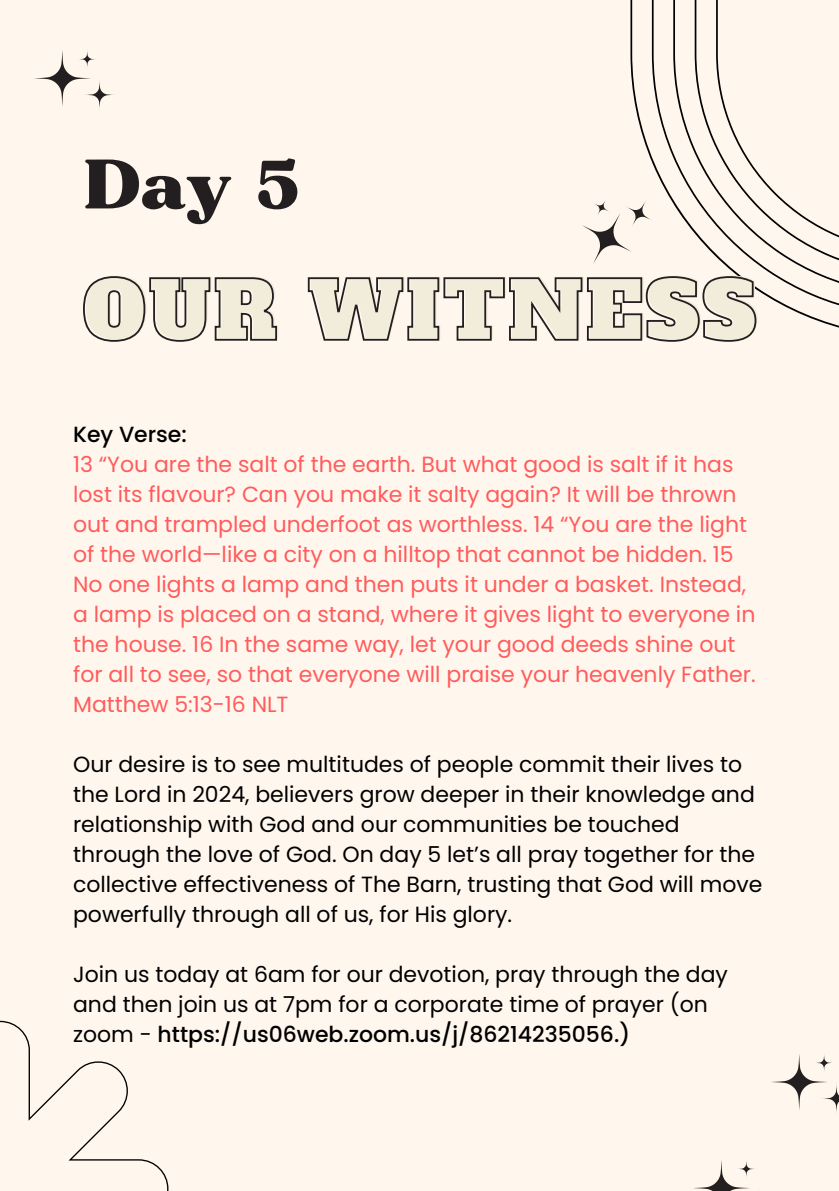
<style>
.page{position:relative;width:839px;height:1191px;background:#fff}
.page>*{position:absolute;margin:0;border:0;box-sizing:border-box;transform-origin:0 0}
.t1{font:67.6px "Bugaki";color:#231f20}
.t2{font:22px/30px "Poppins";color:#000}
.t3{font:22px/30px "Poppins";color:#ff5c5c}
.t4{font:500 22px "Poppins";color:#000}
.s1{font-weight:500}
</style>
<div class="page">
<div style="left:0;top:0;width:838px;height:1191px;background:#fff7ee"></div>
<svg style="left:630px;top:0;width:208px;height:328px"></svg>
<svg style="left:652px;top:0;width:186px;height:317px"></svg>
<svg style="left:673px;top:0;width:165px;height:295px"></svg>
<svg style="left:694px;top:0;width:144px;height:274px"></svg>
<svg style="left:0;top:1021px;width:168px;height:170px"></svg>
<svg style="left:34px;top:50px;width:80px;height:59px"></svg>
<svg style="left:771px;top:1054px;width:67px;height:59px"></svg>
<svg style="left:693px;top:1160px;width:66px;height:31px"></svg>
<svg style="left:582px;top:191px;width:79px;height:84px"></svg>
<svg style="left:83px;top:275px;width:674px;height:67px"></svg>
<p class="t1" style="left:84px;top:143px;width:217px">Day 5</p>
<p class="t4" style="left:73px;top:419px;width:115px">Key Verse:</p>
<h2 class="t3" style="left:73px;top:450px;width:684px">13 “You are the salt of the earth. But what good is salt if it has lost its flavour? Can you make it salty again? It will be thrown out and trampled underfoot as worthless. 14 “You are the light of the world—like a city on a hilltop that cannot be hidden. 15<br>No one lights a lamp and then puts it under a basket. Instead, a lamp is placed on a stand, where it gives light to everyone in the house. 16 In the same way, let your good deeds shine out for all to see, so that everyone will praise your heavenly Father.<br>Matthew 5:13-16 NLT</h2>
<p class="t2" style="left:73px;top:750px;width:690px">Our desire is to see multitudes of people commit their lives to the Lord in 2024, believers grow deeper in their knowledge and relationship with God and our communities be touched through the love of God. On day 5 let’s all pray together for the collective effectiveness of The Barn, trusting that God will move powerfully through all of us, for His glory.</p>
<p class="t2" style="left:73px;top:960px;width:656px">Join us today at 6am for our devotion, pray through the day and then join us at 7pm for a corporate time of prayer (on zoom - <span class="s1">https://us06web.zoom.us/j/86214235056.)</span></p>
</div>
